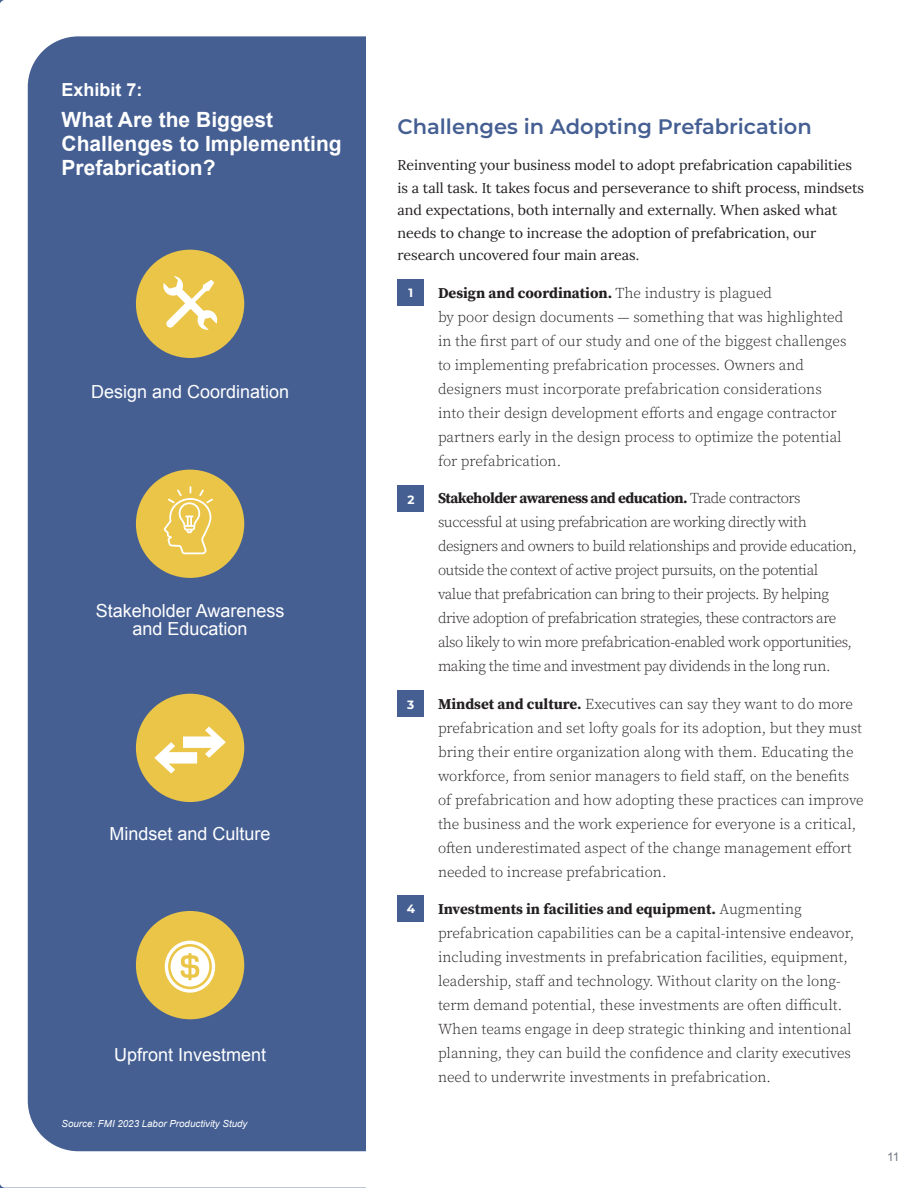
<style>
.page{position:relative;width:918px;height:1188px;background:#fff}
.page>*{position:absolute;margin:0;border:0;box-sizing:border-box;transform-origin:0 0}
.Footnotes{font:700 21px/24px "Arial";color:#fff}
.Footnotes-2{font:600 21px "Montserrat";color:#455f93}
.Footnotes-3{font:18px "Arial";color:#fff}
.Footnotes-4{font:700 18px "Arial";color:#fff}
.body{font:300 15px/24px "Source Serif Pro";color:#231f20}
.body-2{font:300 15px/24px "Source Serif Pro";letter-spacing:-.03em;color:#231f20}
.body-3{font:14.25px/22.5px "Lora";color:#231f20}
.Footnotes-5{font:700 12px "Montserrat";color:#fff}
.t1{font:800 12px "Public Sans";color:#6e7984}
.t2{font:12px "Arial";color:#6e7984}
.Footnotes-6{font:italic 9.75px "Arial";color:#fff}
.s1{font-weight:700}
</style>
<div class="page">
<svg style="left:0;top:0;width:424px;height:1188px;fill:#455f93"></svg>
<p class="Footnotes-4" style="left:62px;top:78px;width:83px">Exhibit 7:</p>
<p class="Footnotes" style="left:62px;top:108px;width:282px">What Are the Biggest<br>Challenges to Implementing<br>Prefabrication?</p>
<p class="Footnotes-2" style="left:398px;top:112px;width:416px">Challenges in Adopting Prefabrication</p>
<p class="body-3" style="left:398px;top:153px;width:468px">Reinventing your business model to adopt prefabrication capabilities is a tall task. It takes focus and perseverance to shift process, mindsets and expectations, both internally and externally. When asked what needs to change to increase the adoption of prefabrication, our research uncovered four main areas.</p>
<p class="body" style="left:438px;top:281px;width:410px"><span class="s1">Design and coordination.</span> The industry is plagued<br>by poor design documents — something that was highlighted in the first part of our study and one of the biggest challenges to implementing prefabrication processes. Owners and designers must incorporate prefabrication considerations into their design development efforts and engage contractor partners early in the design process to optimize the potential for prefabrication.</p>
<p class="body-2" style="left:438px;top:487px;width:420px"><span class="s1">Stakeholder awareness and education.</span> Trade contractors successful at using prefabrication are working directly with designers and owners to build relationships and provide education, outside the context of active project pursuits, on the potential<br>value that prefabrication can bring to their projects. By helping drive adoption of prefabrication strategies, these contractors are also likely to win more prefabrication-enabled work opportunities, making the time and investment pay dividends in the long run.</p>
<p class="body" style="left:438px;top:692px;width:427px"><span class="s1">Mindset and culture.</span> Executives can say they want to do more prefabrication and set lofty goals for its adoption, but they must bring their entire organization along with them. Educating the workforce, from senior managers to field staff, on the benefits of prefabrication and how adopting these practices can improve the business and the work experience for everyone is a critical, often underestimated aspect of the change management effort needed to increase prefabrication.</p>
<p class="body" style="left:438px;top:898px;width:418px"><span class="s1">Investments in facilities and equipment.</span> Augmenting prefabrication capabilities can be a capital-intensive endeavor, including investments in prefabrication facilities, equipment, leadership, staff and technology. Without clarity on the long&shy;term demand potential, these investments are often difficult.<br>When teams engage in deep strategic thinking and intentional planning, they can build the confidence and clarity executives need to underwrite investments in prefabrication.</p>
<p class="Footnotes-5" style="left:409px;top:284px;width:6px">1</p>
<p class="Footnotes-3" style="left:91px;top:380px;width:200px">Design and Coordination</p>
<p class="Footnotes-5" style="left:407px;top:491px;width:9px">2</p>
<p class="Footnotes-3" style="left:96px;top:599px;width:190px">Stakeholder Awareness</p>
<p class="Footnotes-3" style="left:133px;top:617px;width:117px">and Education</p>
<p class="Footnotes-5" style="left:407px;top:696px;width:9px">3</p>
<p class="Footnotes-3" style="left:110px;top:822px;width:163px">Mindset and Culture</p>
<p class="Footnotes-5" style="left:407px;top:900px;width:10px">4</p>
<p class="Footnotes-3" style="left:114px;top:1043px;width:154px">Upfront Investment</p>
<p class="Footnotes-6" style="left:62px;top:1117px;width:187px">Source: FMI 2023 Labor Productivity Study</p>
<p class="t1" style="left:881px;top:1148px;width:12px">11</p>
<p class="t2" style="left:887px;top:1149px;width:14px">11</p>
</div>
